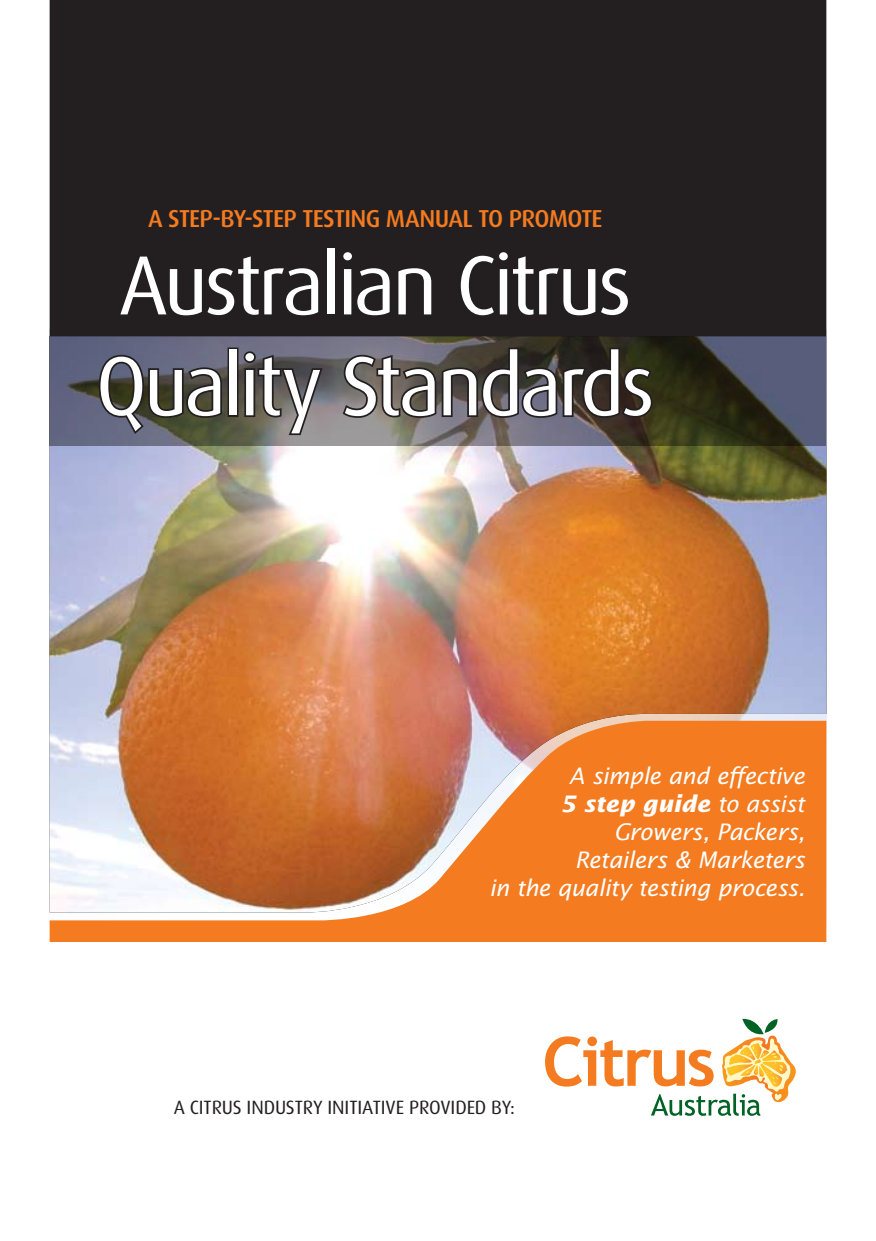
<style>
.page{position:relative;width:876px;height:1241px;background:#fff}
.page>*{position:absolute;margin:0;border:0;box-sizing:border-box;transform-origin:0 0}
.t1{font:84px/100.8px "Dax";letter-spacing:-.04em;color:#fff}
.t2{font:500 24.5px "Dax";letter-spacing:-.03em;color:#f47b20}
.t3{font:italic 22.75px/28px "Lucida Sans";letter-spacing:-.02em;color:#fff;text-align:right}
.t4{font:19.25px "Dax";letter-spacing:-.01em;color:#231f20}
.s1{font-weight:700}
</style>
<div class="page">
<div style="left:50px;top:0;width:776px;height:336px;background:#231f20"></div>
<img style="left:50px;top:445px;width:776px;height:275px">
<svg style="left:545px;top:1018px;width:251px;height:97px"></svg>
<svg style="left:50px;top:720px;width:776px;height:221px;background:#e28a4e"></svg>
<svg style="left:50px;top:336px;width:776px;height:109px;background:#55555a"></svg>
<div style="left:115px;top:252px;width:208px;height:67px;background:#231f20"></div>
<div style="left:325px;top:247px;width:11px;height:69px;border:4px solid #231f20"></div>
<div style="left:340px;top:249px;width:95px;height:70px;background:#231f20"></div>
<div style="left:457px;top:249px;width:174px;height:70px;background:#231f20"></div>
<svg style="left:97px;top:353px;width:128px;height:83px;background:#474747"></svg>
<div style="left:227px;top:347px;width:11px;height:70px;border:4px solid #231f20"></div>
<svg style="left:242px;top:349px;width:82px;height:88px;background:#5a5757"></svg>
<svg style="left:340px;top:346px;width:314px;height:73px;background:#44403d"></svg>
<p class="t2" style="left:148px;top:205px;width:456px">A STEP-BY-STEP TESTING MANUAL TO PROMOTE</p>
<h1 class="t1" style="left:96px;top:236px;width:560px">Australian Citrus<br>Quality Standards</h1>
<p class="t3" style="left:489px;top:762px;width:317px">A simple and effective<br><span class="s1">5 step guide</span> to assist<br>Growers, Packers,<br>Retailers &amp; Marketers<br>in the quality testing process.</p>
<p class="t4" style="left:174px;top:1096px;width:343px">A CITRUS INDUSTRY INITIATIVE PROVIDED BY:</p>
</div>
